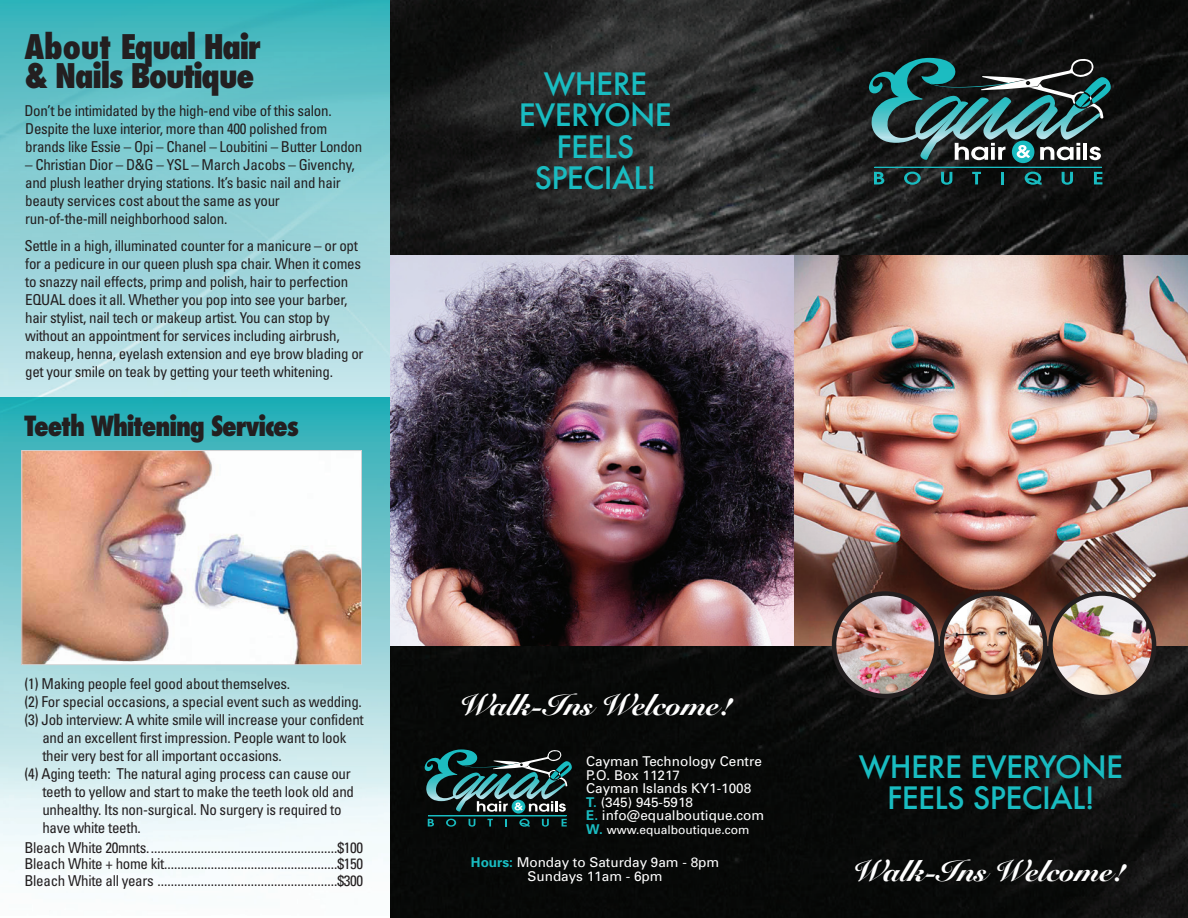
<style>
.page{position:relative;width:1188px;height:918px;background:#fff}
.page>*{position:absolute;margin:0;border:0;box-sizing:border-box;transform-origin:0 0}
.t1{font:800 condensed 33px/28.5px "Futura";letter-spacing:-.04em;color:#231f20}
.t2{font:500 30px/31.5px "Futura";letter-spacing:-.02em;color:#19bcc1;text-align:center}
.t3{font:900 30px "Snell Roundhand";color:#fff}
.t4{font:800 condensed 27px "Futura";letter-spacing:-.04em;color:#231f20}
.t5{font:condensed 15px/18px "Univers";letter-spacing:-.02em;color:#231f20}
.t6{font:13.5px/13.5px "Univers";color:#fff}
.t7{font:12px "Univers";color:#fff}
.s1{font-weight:700;color:#19bcc1}
.s2{font-weight:700;font-size:13.5px;color:#19bcc1}
</style>
<div class="page">
<svg style="left:0;top:0;width:390px;height:398px;background:#86ced3"></svg>
<div style="left:0;top:398px;width:390px;height:401px;background:linear-gradient(to bottom,#29abb3,#e5f1f3)"></div>
<img style="left:390px;top:0;width:798px;height:918px">
<img style="left:390px;top:256px;width:798px;height:390px">
<img style="left:942px;top:594px;width:103px;height:103px;border-radius:52px">
<div style="left:939px;top:591px;width:109px;height:108px;border:4px solid #231f20;border-radius:50%"></div>
<img style="left:1050px;top:594px;width:104px;height:103px;border-radius:52px">
<div style="left:1048px;top:591px;width:108px;height:108px;border:4px solid #231f20;border-radius:50%"></div>
<img style="left:834px;top:594px;width:103px;height:102px;border-radius:51px">
<div style="left:832px;top:591px;width:107px;height:107px;border:4px solid #231f20;border-radius:50%"></div>
<div style="left:1012px;top:141px;width:22px;height:22px;background:#19bcc1;border-radius:50%"></div>
<svg style="left:874px;top:172px;width:10px;height:12px"></svg>
<svg style="left:904px;top:172px;width:17px;height:13px"></svg>
<svg style="left:941px;top:172px;width:11px;height:13px"></svg>
<svg style="left:972px;top:172px;width:9px;height:12px"></svg>
<svg style="left:1001px;top:172px;width:3px;height:12px"></svg>
<svg style="left:1025px;top:172px;width:17px;height:13px"></svg>
<svg style="left:1062px;top:172px;width:11px;height:13px"></svg>
<svg style="left:1094px;top:172px;width:8px;height:12px"></svg>
<hr style="left:875px;top:167px;width:227px;height:1px;background:#19bcc1">
<svg style="left:869px;top:57px;width:242px;height:103px;background:#355557"></svg>
<img style="left:23px;top:452px;width:337px;height:211px">
<div style="left:21px;top:450px;width:341px;height:215px;border:1px solid #d1d2d4"></div>
<svg style="left:512px;top:800px;width:13px;height:14px"></svg>
<svg style="left:428px;top:819px;width:6px;height:8px"></svg>
<svg style="left:446px;top:819px;width:10px;height:8px"></svg>
<svg style="left:469px;top:819px;width:6px;height:8px"></svg>
<svg style="left:487px;top:819px;width:6px;height:8px"></svg>
<svg style="left:505px;top:819px;width:2px;height:8px"></svg>
<svg style="left:519px;top:819px;width:11px;height:8px"></svg>
<svg style="left:542px;top:819px;width:7px;height:8px"></svg>
<svg style="left:562px;top:819px;width:5px;height:8px"></svg>
<hr style="left:428px;top:816px;width:138px;height:1px;background:#19bcc1">
<svg style="left:425px;top:749px;width:147px;height:63px;background:#2c4e4e"></svg>
<h1 class="t1" style="left:24px;top:33px;width:238px">About Equal Hair &amp; Nails Boutique</h1>
<p class="t5" style="left:24px;top:102px;width:339px">Don’t be intimidated by the high-end vibe of this salon.<br>Despite the luxe interior, more than 400 polished from brands like Essie – Opi – Chanel – Loubitini – Butter London</p>
<p class="t5" style="left:25px;top:156px;width:331px">– Christian Dior – D&amp;G – YSL – March Jacobs – Givenchy, and plush leather drying stations. It’s basic nail and hair beauty services cost about the same as your run-of-the-mill neighborhood salon.</p>
<p class="t5" style="left:24px;top:237px;width:341px">Settle in a high, illuminated counter for a manicure – or opt for a pedicure in our queen plush spa chair. When it comes to snazzy nail effects, primp and polish, hair to perfection EQUAL does it all. Whether you pop into see your barber, hair stylist, nail tech or makeup artist. You can stop by without an appointment for services including airbrush, makeup, henna, eyelash extension and eye brow blading or get your smile on teak by getting your teeth whitening.</p>
<h3 class="t4" style="left:24px;top:407px;width:276px">Teeth Whitening Services</h3>
<p class="t5" style="left:24px;top:675px;width:267px">(1) Making people feel good about themselves.</p>
<p class="t5" style="left:24px;top:693px;width:339px">(2) For special occasions, a special event such as wedding.</p>
<p class="t5" style="left:24px;top:711px;width:341px">(3) Job interview: A white smile will increase your confident</p>
<p class="t5" style="left:42px;top:729px;width:306px">and an excellent first impression. People want to look</p>
<p class="t5" style="left:42px;top:747px;width:241px">their very best for all important occasions.</p>
<p class="t5" style="left:24px;top:765px;width:328px">(4) Aging teeth: The natural aging process can cause our</p>
<p class="t5" style="left:42px;top:783px;width:313px">teeth to yellow and start to make the teeth look old and</p>
<p class="t5" style="left:42px;top:801px;width:301px">unhealthy. Its non-surgical. No surgery is required to</p>
<p class="t5" style="left:42px;top:819px;width:100px">have white teeth.</p>
<p class="t5" style="left:24px;top:839px;width:340px;line-height:16.5px;text-align:justify">Bleach White 20mnts.........................................................$100<br>Bleach White + home kit....................................................$150<br>Bleach White all years ......................................................$300</p>
<h2 class="t2" style="left:519px;top:67px;width:154px">WHERE<br>EVERYONE<br>FEELS<br>SPECIAL!</h2>
<h2 class="t3" style="left:460px;top:687px;width:272px">Walk-Ins Welcome!</h2>
<p class="t6" style="left:586px;top:755px;width:179px">Cayman Technology Centre<br>P.O. Box 11217<br>Cayman Islands KY1-1008<br><span class="s1">T.</span> (345) 945-5918<br><span class="s1">E.</span> info@equalboutique.com</p>
<p class="t7" style="left:586px;top:822px;width:165px"><span class="s2">W.</span> www.equalboutique.com</p>
<p class="t6" style="left:471px;top:856px;width:250px;text-align:center"><span class="s1">Hours:</span> Monday to Saturday 9am - 8pm<br>Sundays 11am - 6pm</p>
<h2 class="t2" style="left:859px;top:750px;width:266px">WHERE EVERYONE<br>FEELS SPECIAL!</h2>
<h2 class="t3" style="left:854px;top:854px;width:272px">Walk-Ins Welcome!</h2>
</div>
